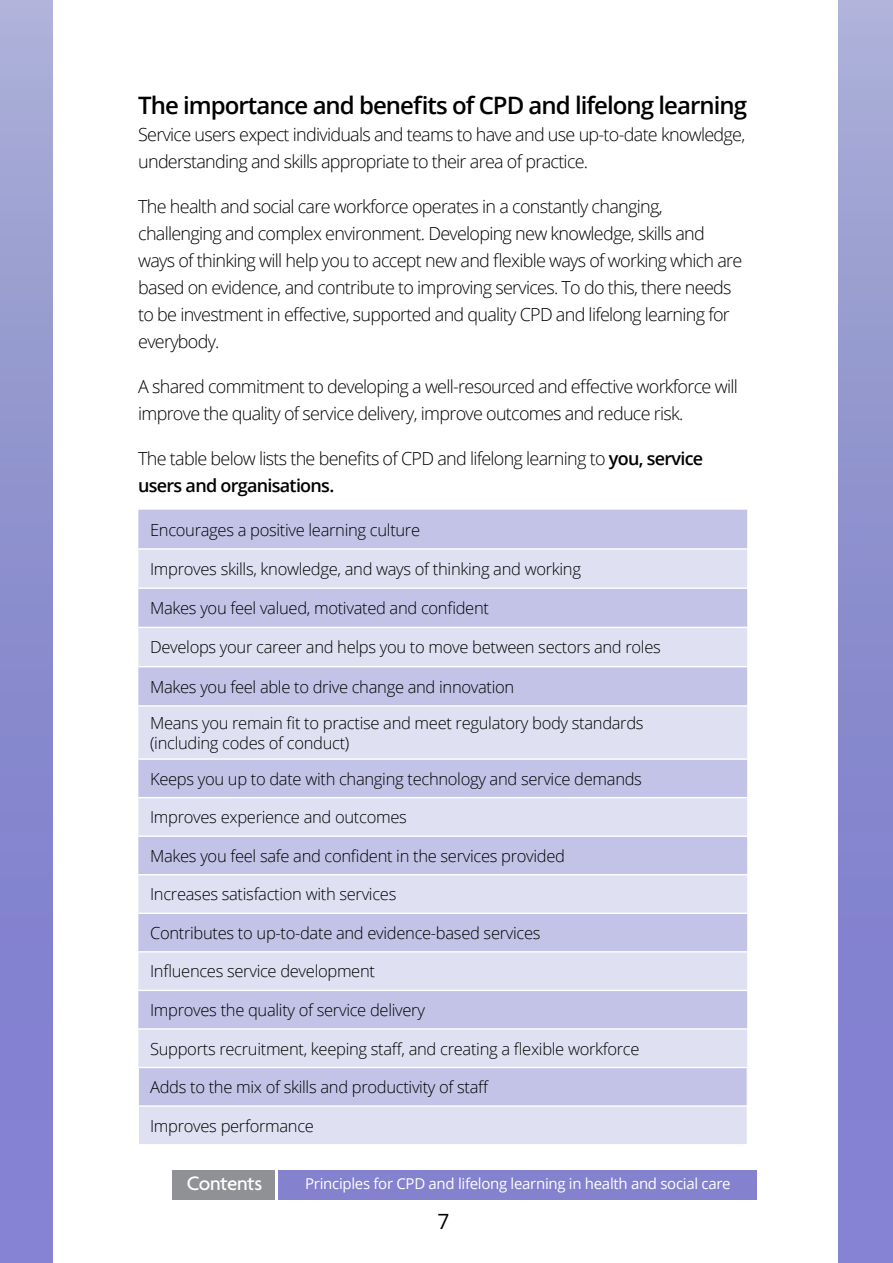
<style>
.page{position:relative;width:893px;height:1263px;background:#fff}
.page>*{position:absolute;margin:0;border:0;box-sizing:border-box;transform-origin:0 0}
.t1{font:600 24px "Open Sans";letter-spacing:-.04em;color:#000}
.t2{font:500 21px "Agenda";letter-spacing:-.02em;color:#fff}
.t3{font:21px "Open Sans";color:#000}
.t4{font:300 18px/27px "Open Sans";letter-spacing:-.04em;color:#000}
.t5{font:300 16.5px/36.3px "Open Sans";letter-spacing:-.02em;color:#000}
.t6{font:15px "Open Sans";letter-spacing:-.02em;color:#fff}
.s1{font-weight:600}
</style>
<div class="page">
<div style="left:138px;top:510px;width:609px;height:38px;background:#c3c3e8"></div>
<svg style="left:138px;top:550px;width:609px;height:594px;background:#d4d4ee"></svg>
<hr style="left:138px;top:587px;width:609px;height:2px;background:#fff">
<hr style="left:138px;top:627px;width:609px;height:1px;background:#fff">
<hr style="left:138px;top:666px;width:609px;height:1px;background:#fff">
<hr style="left:138px;top:705px;width:609px;height:2px;background:#fff">
<hr style="left:138px;top:758px;width:609px;height:2px;background:#fff">
<hr style="left:138px;top:797px;width:609px;height:1px;background:#fff">
<hr style="left:138px;top:835px;width:609px;height:2px;background:#fff">
<hr style="left:138px;top:874px;width:609px;height:1px;background:#fff">
<hr style="left:138px;top:912px;width:609px;height:2px;background:#fff">
<hr style="left:138px;top:951px;width:609px;height:1px;background:#fff">
<hr style="left:138px;top:990px;width:609px;height:1px;background:#fff">
<hr style="left:138px;top:1028px;width:609px;height:2px;background:#fff">
<hr style="left:138px;top:1067px;width:609px;height:1px;background:#fff">
<hr style="left:138px;top:1068px;width:1px;height:38px;background:#fff">
<hr style="left:138px;top:1106px;width:1px;height:38px;background:#fff">
<hr style="left:139px;top:1105px;width:608px;height:2px;background:#fff">
<div style="left:0;top:0;width:53px;height:1263px;background:linear-gradient(to bottom,#a4aad2,#7b78d0)"></div>
<div style="left:839px;top:0;width:54px;height:1263px;background:linear-gradient(to bottom,#a4aad2,#7b78d0)"></div>
<div style="left:279px;top:1170px;width:478px;height:29px;background:#8481cf"></div>
<div style="left:172px;top:1170px;width:102px;height:29px;background:#8f9194"></div>
<h1 class="t1" style="left:138px;top:89px;width:610px">The importance and benefits of CPD and lifelong learning</h1>
<p class="t4" style="left:138px;top:121px;width:609px">Service users expect individuals and teams to have and use up-to-date knowledge, understanding and skills appropriate to their area of practice.</p>
<p class="t4" style="left:138px;top:193px;width:606px">The health and social care workforce operates in a constantly changing, challenging and complex environment. Developing new knowledge, skills and ways of thinking will help you to accept new and flexible ways of working which are based on evidence, and contribute to improving services. To do this, there needs to be investment in effective, supported and quality CPD and lifelong learning for everybody.</p>
<p class="t4" style="left:138px;top:373px;width:601px">A shared commitment to developing a well-resourced and effective workforce will improve the quality of service delivery, improve outcomes and reduce risk.</p>
<p class="t4" style="left:138px;top:445px;width:567px">The table below lists the benefits of CPD and lifelong learning to <span class="s1">you, service users and organisations.</span></p>
<p class="t5" style="left:150px;top:511px;width:272px">Encourages a positive learning culture</p>
<p class="t5" style="left:150px;top:550px;width:432px">Improves skills, knowledge, and ways of thinking and working</p>
<p class="t5" style="left:150px;top:590px;width:340px">Makes you feel valued, motivated and confident</p>
<p class="t5" style="left:150px;top:629px;width:512px">Develops your career and helps you to move between sectors and roles</p>
<p class="t5" style="left:150px;top:668px;width:495px">Makes you feel able to drive change and innovation<br>Means you remain fit to practise and meet regulatory body standards</p>
<p class="t5" style="left:150px;top:724px;width:493px;line-height:35.8px">(including codes of conduct)<br>Keeps you up to date with changing technology and service demands</p>
<p class="t5" style="left:150px;top:799px;width:258px">Improves experience and outcomes</p>
<p class="t5" style="left:150px;top:837px;width:416px">Makes you feel safe and confident in the services provided</p>
<p class="t5" style="left:150px;top:876px;width:248px">Increases satisfaction with services</p>
<p class="t5" style="left:150px;top:914px;width:392px">Contributes to up-to-date and evidence-based services</p>
<p class="t5" style="left:150px;top:953px;width:226px">Influences service development</p>
<p class="t5" style="left:150px;top:991px;width:276px">Improves the quality of service delivery</p>
<p class="t5" style="left:150px;top:1030px;width:491px">Supports recruitment, keeping staff, and creating a flexible workforce</p>
<p class="t5" style="left:150px;top:1068px;width:340px">Adds to the mix of skills and productivity of staff</p>
<p class="t5" style="left:150px;top:1107px;width:165px">Improves performance</p>
<p class="t2" style="left:187px;top:1170px;width:77px">Contents</p>
<p class="t6" style="left:305px;top:1174px;width:427px">Principles for CPD and lifelong learning in health and social care</p>
<p class="t3" style="left:438px;top:1207px;width:14px">7</p>
</div>
